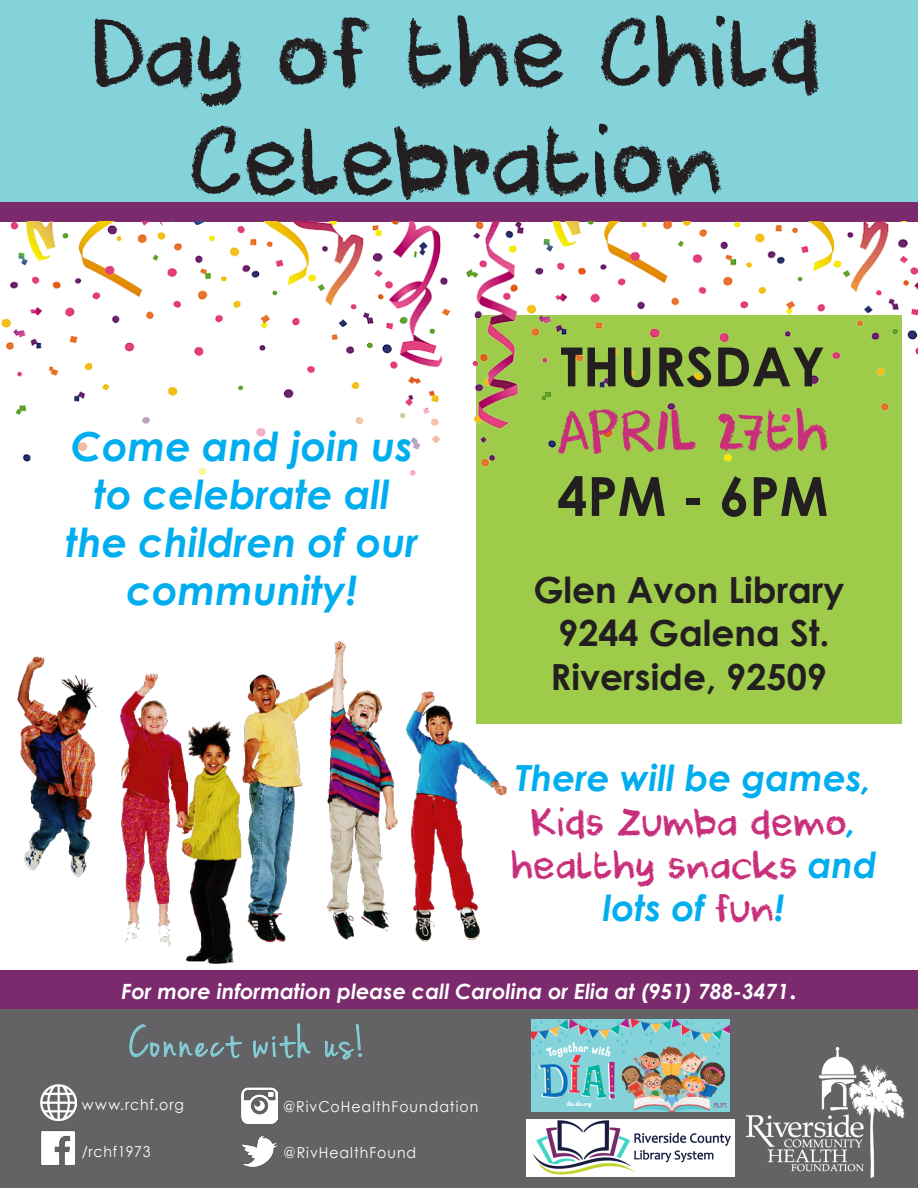
<style>
.page{position:relative;width:918px;height:1188px;background:#fff}
.page>*{position:absolute;margin:0;border:0;box-sizing:border-box;transform-origin:0 0}
.t1{font:90px/108px "DK Cool Crayon";color:#231f20;text-align:center}
.t2{font:700 54px "Century Gothic";color:#231f20}
.t3{font:54px "DK Cool Crayon";color:#c92e7b}
.t4{font:45px "Jenna Sue";letter-spacing:.09em;color:#84d2da}
.t5{font:italic 700 40.05px/48px "Century Gothic";color:#00aeef;text-align:center}
.t6{font:36px/43.2px "DK Cool Crayon";color:#c92e7b;text-align:center}
.t7{font:700 36px "Century Gothic";color:#231f20}
.t8{font:italic 700 21px "Century Gothic";color:#fff}
.Title-1{font:15px "Century Gothic";letter-spacing:.07em;color:#fff;scale:.94 1}
.Title-1-2{font:15px "Century Gothic";letter-spacing:.05em;color:#fff;scale:.94 1}
.s1{font-family:"Century Gothic";font-weight:700;font-style:italic;color:#00aeef}
.s2{font-style:normal;font-size:27px}
</style>
<div class="page">
<div style="left:0;top:1009px;width:918px;height:179px;background:#636366"></div>
<div style="left:0;top:201px;width:918px;height:20px;background:#7b2a6d"></div>
<div style="left:0;top:0;width:918px;height:201px;background:#84d2da"></div>
<img style="left:747px;top:1048px;width:158px;height:130px">
<div style="left:0;top:971px;width:918px;height:38px;background:#7b2a6d"></div>
<img style="left:242px;top:1136px;width:36px;height:30px">
<img style="left:40px;top:1084px;width:36px;height:36px">
<img style="left:242px;top:1088px;width:36px;height:36px">
<img style="left:41px;top:1131px;width:34px;height:34px">
<svg style="left:129px;top:1024px;width:113px;height:34px"></svg>
<svg style="left:253px;top:1023px;width:58px;height:35px"></svg>
<svg style="left:325px;top:1024px;width:37px;height:36px"></svg>
<img style="left:531px;top:1020px;width:199px;height:91px">
<img style="left:526px;top:1119px;width:209px;height:58px">
<div style="left:476px;top:315px;width:426px;height:409px;background:#9ecb4a"></div>
<img style="left:0;top:221px;width:918px;height:246px">
<div style="left:37px;top:410px;width:406px;height:135px;background:#fff"></div>
<img style="left:17px;top:641px;width:490px;height:323px">
<p class="t1" style="left:92px;top:3px;width:731px">Day of the Child<br>Celebration</p>
<p class="t5" style="left:66px;top:420px;width:354px">Come and join us to celebrate all the children of our community!</p>
<p class="t2" style="left:560px;top:326px;width:266px">THURSDAY</p>
<p class="t3" style="left:557px;top:398px;width:273px">APRIL 27th</p>
<p class="t2" style="left:557px;top:455px;width:273px">4PM - 6PM</p>
<p class="t7" style="left:533px;top:563px;width:313px">Glen Avon Library</p>
<p class="t7" style="left:558px;top:606px;width:273px">9244 Galena St.</p>
<p class="t7" style="left:551px;top:649px;width:278px">Riverside, 92509</p>
<p class="t6" style="left:511px;top:757px;width:368px"><span class="s1">There will be games,<br></span>Kids Zumba demo<span class="s1">, </span>healthy snacks <span class="s1">and lots of</span> fun<span class="s1">!</span></p>
<p class="t8" style="left:121px;top:975px;width:677px">For more information please call Carolina or Elia at (951) 788-3471<span class="s2">.</span></p>
<p class="t4" style="left:129px;top:1017px;width:238px">Connect with us!</p>
<p class="Title-1" style="left:82px;top:1094px;width:110px">www.rchf.org</p>
<p class="Title-1" style="left:283px;top:1096px;width:209px">@RivCoHealthFoundation</p>
<p class="Title-1-2" style="left:82px;top:1141px;width:75px">/rchf1973</p>
<p class="Title-1" style="left:284px;top:1142px;width:143px">@RivHealthFound</p>
</div>
